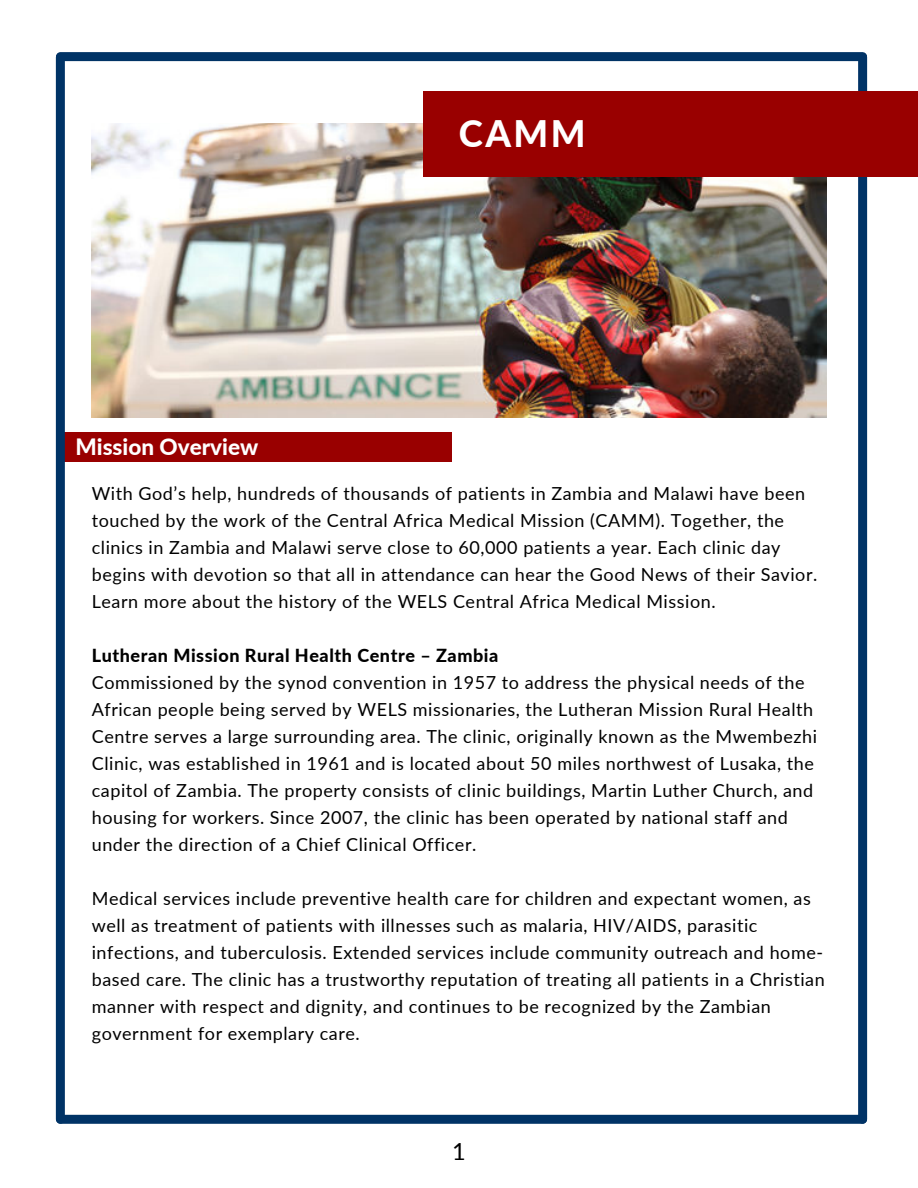
<style>
.page{position:relative;width:918px;height:1188px;background:#fff}
.page>*{position:absolute;margin:0;border:0;box-sizing:border-box;transform-origin:0 0}
.t1{font:800 36.6px "Lato";color:#fff}
.t2{font:23.55px "Lato";color:#000}
.t3{font:800 22.5px "Lato";color:#fff}
.t4{font:18px/27px "Lato";letter-spacing:.03em;color:#000}
.t5{font:800 18px "Lato";letter-spacing:.03em;color:#000}
</style>
<div class="page">
<div style="left:56px;top:433px;width:396px;height:28px;background:#900"></div>
<div style="left:60px;top:52px;width:803px;height:9px;background:#036"></div>
<div style="left:858px;top:57px;width:9px;height:1062px;background:#036"></div>
<div style="left:56px;top:57px;width:9px;height:1062px;background:#036"></div>
<div style="left:60px;top:1115px;width:803px;height:9px;background:#036"></div>
<img style="left:92px;top:123px;width:734px;height:294px">
<div style="left:423px;top:92px;width:495px;height:84px;background:#900"></div>
<p class="t3" style="left:75px;top:433px;width:185px">Mission Overview</p>
<p class="t1" style="left:459px;top:111px;width:129px">CAMM</p>
<p class="t4" style="left:92px;top:479px;width:727px">With God’s help, hundreds of thousands of patients in Zambia and Malawi have been touched by the work of the Central Africa Medical Mission (CAMM). Together, the clinics in Zambia and Malawi serve close to 60,000 patients a year. Each clinic day begins with devotion so that all in attendance can hear the Good News of their Savior.<br>Learn more about the history of the WELS Central Africa Medical Mission.</p>
<p class="t5" style="left:92px;top:644px;width:408px">Lutheran Mission Rural Health Centre – Zambia</p>
<p class="t4" style="left:92px;top:668px;width:727px">Commissioned by the synod convention in 1957 to address the physical needs of the African people being served by WELS missionaries, the Lutheran Mission Rural Health Centre serves a large surrounding area. The clinic, originally known as the Mwembezhi Clinic, was established in 1961 and is located about 50 miles northwest of Lusaka, the capitol of Zambia. The property consists of clinic buildings, Martin Luther Church, and housing for workers. Since 2007, the clinic has been operated by national staff and under the direction of a Chief Clinical Officer.</p>
<p class="t4" style="left:92px;top:884px;width:734px">Medical services include preventive health care for children and expectant women, as well as treatment of patients with illnesses such as malaria, HIV/AIDS, parasitic infections, and tuberculosis. Extended services include community outreach and home&shy;based care. The clinic has a trustworthy reputation of treating all patients in a Christian manner with respect and dignity, and continues to be recognized by the Zambian government for exemplary care.</p>
<p class="t2" style="left:452px;top:1136px;width:15px">1</p>
</div>
